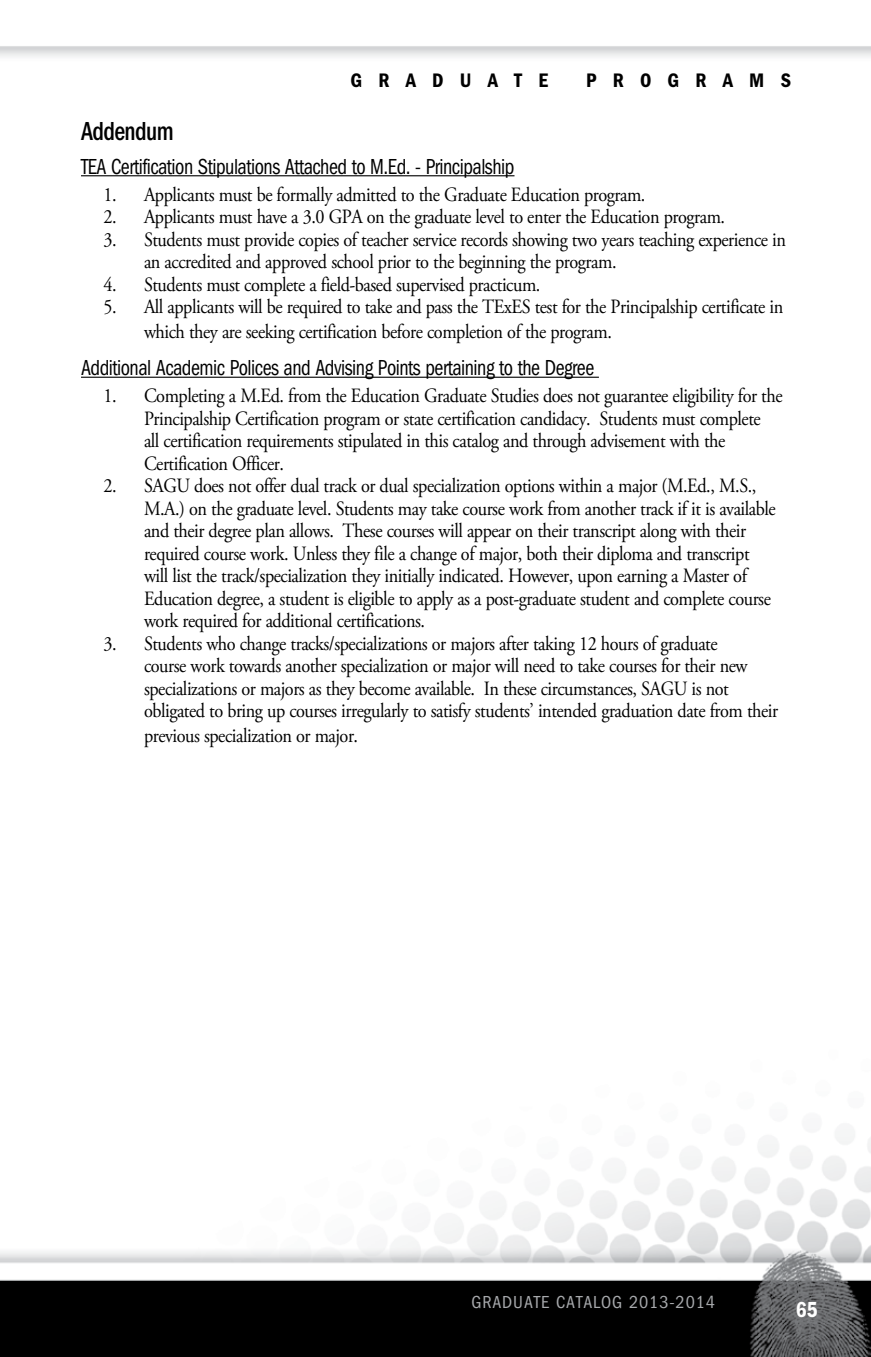
<style>
.page{position:relative;width:871px;height:1357px;background:#fff}
.page>*{position:absolute;margin:0;border:0;box-sizing:border-box;transform-origin:0 0}
.t1{font:500 condensed 27px "ITC Franklin Gothic Std";letter-spacing:-.025em;color:#000;scale:.9 1}
.t2{font:condensed 22.5px "ITC Franklin Gothic Std";letter-spacing:-.025em;color:#000;scale:.9 1}
.t3{font:22.5px "ITC Franklin Gothic Std Dm Cd";color:#fff;scale:.95 1}
.t4{font:20.25px/22.5px "Adobe Garamond Pro";letter-spacing:-.025em;color:#000;scale:.9 1}
.t5{font:20.25px "ITC Franklin Gothic Std Dm Cd";letter-spacing:.8em;color:#000}
.t6{font:condensed 18px "ITC Franklin Gothic Std";letter-spacing:.05em;color:#a7a9ac}
</style>
<div class="page">
<img style="left:0;top:46px;width:871px;height:1311px">
<hr style="left:81px;top:175px;width:433px;height:1px;background:#000">
<hr style="left:81px;top:377px;width:518px;height:1px;background:#000">
<p class="t5" style="left:350px;top:69px;width:199px">GRADUATE</p>
<p class="t5" style="left:586px;top:69px;width:206px">PROGRAMS</p>
<h1 class="t1" style="left:81px;top:116px;width:104px">Addendum</h1>
<p class="t2" style="left:81px;top:153px;width:483px">TEA Certification Stipulations Attached to M.Ed. - Principalship</p>
<p class="t4" style="left:104px;top:184px;width:604px">1. Applicants must be formally admitted to the Graduate Education program.</p>
<p class="t4" style="left:104px;top:206px;width:692px">2. Applicants must have a 3.0 GPA on the graduate level to enter the Education program.</p>
<p class="t4" style="left:144px;top:229px;width:715px;text-indent:-40px">3. Students must provide copies of teacher service records showing two years teaching experience in an accredited and approved school prior to the beginning the program.</p>
<p class="t4" style="left:104px;top:274px;width:487px">4. Students must complete a field-based supervised practicum.</p>
<p class="t4" style="left:144px;top:295px;width:712px;line-height:24.8px;text-indent:-40px">5. All applicants will be required to take and pass the TExES test for the Principalship certificate in which they are seeking certification before completion of the program.</p>
<p class="t2" style="left:81px;top:355px;width:572px">Additional Academic Polices and Advising Points pertaining to the Degree</p>
<p class="t4" style="left:144px;top:385px;width:711px;text-indent:-40px">1. Completing a M.Ed. from the Education Graduate Studies does not guarantee eligibility for the Principalship Certification program or state certification candidacy. Students must complete<br>all certification requirements stipulated in this catalog and through advisement with the Certification Officer.</p>
<p class="t4" style="left:144px;top:475px;width:703px;text-indent:-40px">2. SAGU does not offer dual track or dual specialization options within a major (M.Ed., M.S., M.A.) on the graduate level. Students may take course work from another track if it is available and their degree plan allows. These courses will appear on their transcript along with their required course work. Unless they file a change of major, both their diploma and transcript will list the track/specialization they initially indicated. However, upon earning a Master of Education degree, a student is eligible to apply as a post-graduate student and complete course work required for additional certifications.</p>
<p class="t4" style="left:144px;top:632px;width:706px;text-indent:-40px">3. Students who change tracks/specializations or majors after taking 12 hours of graduate<br>course work towards another specialization or major will need to take courses for their new specializations or majors as they become available. In these circumstances, SAGU is not obligated to bring up courses irregularly to satisfy students’ intended graduation date from their</p>
<p class="t4" style="left:144px;top:725px;width:239px">previous specialization or major.</p>
<p class="t6" style="left:471px;top:1292px;width:245px">GRADUATE CATALOG 2013-2014</p>
<p class="t3" style="left:796px;top:1296px;width:24px">65</p>
</div>
